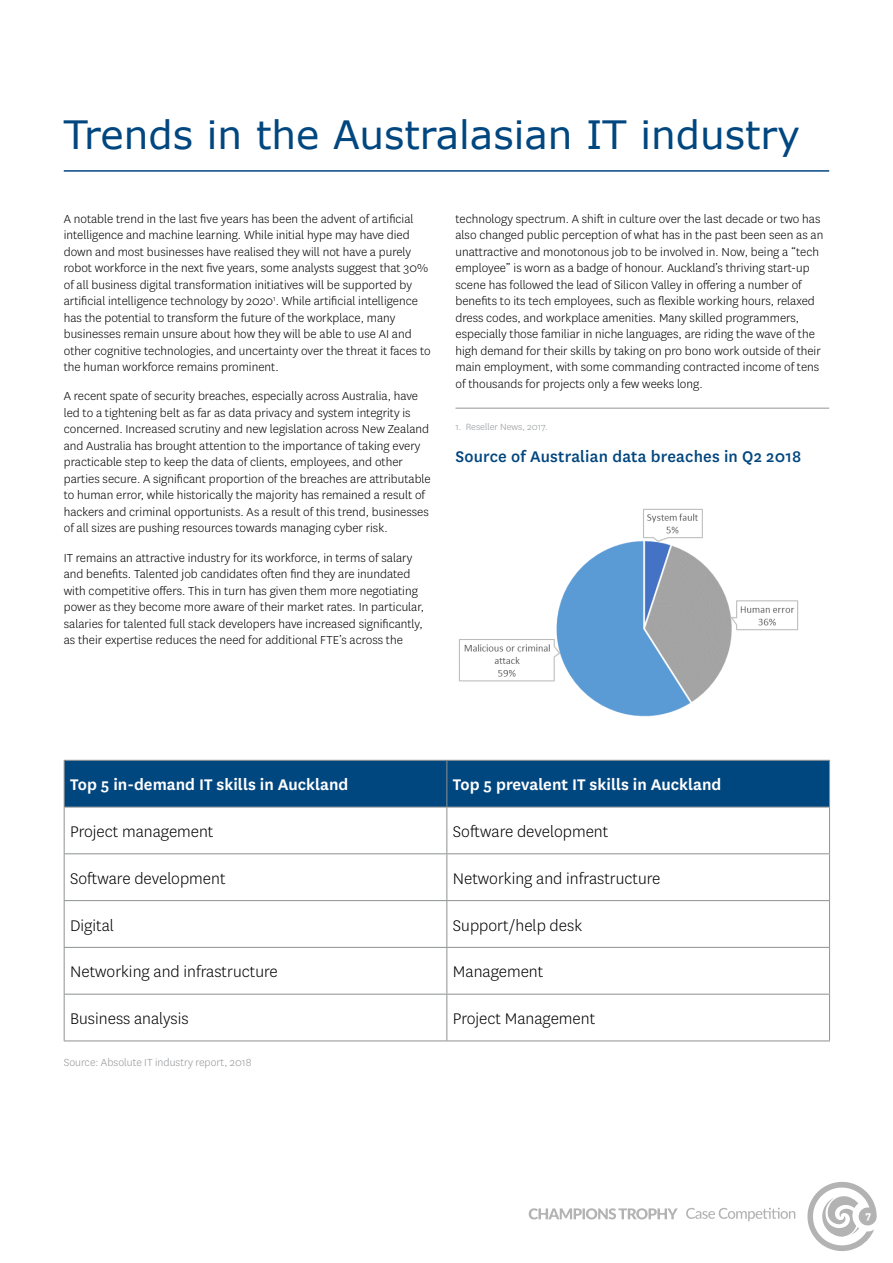
<style>
.page{position:relative;width:893px;height:1263px;background:#fff}
.page>*{position:absolute;margin:0;border:0;box-sizing:border-box;transform-origin:0 0}
.t1{font:39px "Verdana";color:#00467f}
.t2{font:300 18px "National";color:#000}
.t3{font:600 18px "National";color:#fff}
.t4{font:500 18px "National";letter-spacing:.01em;color:#00467f}
.t5{font:300 13.5px/16.5px "National";color:#000}
.t6{font:300 12px "National";color:#939598}
.t7{font:700 12px "National";color:#fff}
.t8{font:300 10.5px "National";color:#939598}
</style>
<div class="page">
<svg style="left:807px;top:1182px;width:70px;height:69px"></svg>
<svg style="left:529px;top:1208px;width:149px;height:11px"></svg>
<svg style="left:686px;top:1207px;width:109px;height:14px"></svg>
<hr style="left:64px;top:170px;width:765px;height:2px;background:#00467f">
<hr style="left:455px;top:408px;width:374px;height:1px;background:#939598">
<div style="left:65px;top:761px;width:764px;height:46px;background:#00467f"></div>
<hr style="left:64px;top:760px;width:383px;height:1px;background:#8e9191">
<hr style="left:64px;top:761px;width:1px;height:46px;background:#8e9191">
<hr style="left:447px;top:760px;width:383px;height:1px;background:#8e9191">
<hr style="left:446px;top:761px;width:1px;height:46px;background:#8e9191">
<hr style="left:829px;top:761px;width:1px;height:46px;background:#8e9191">
<hr style="left:64px;top:807px;width:383px;height:1px;background:#8e9191">
<hr style="left:64px;top:807px;width:1px;height:46px;background:#8e9191">
<hr style="left:447px;top:807px;width:383px;height:1px;background:#8e9191">
<hr style="left:446px;top:807px;width:1px;height:46px;background:#8e9191">
<hr style="left:829px;top:807px;width:1px;height:46px;background:#8e9191">
<hr style="left:64px;top:853px;width:383px;height:1px;background:#8e9191">
<hr style="left:64px;top:854px;width:1px;height:46px;background:#8e9191">
<hr style="left:447px;top:853px;width:383px;height:1px;background:#8e9191">
<hr style="left:446px;top:854px;width:1px;height:46px;background:#8e9191">
<hr style="left:829px;top:854px;width:1px;height:46px;background:#8e9191">
<hr style="left:64px;top:900px;width:383px;height:1px;background:#8e9191">
<hr style="left:64px;top:901px;width:1px;height:46px;background:#8e9191">
<hr style="left:447px;top:900px;width:383px;height:1px;background:#8e9191">
<hr style="left:446px;top:901px;width:1px;height:46px;background:#8e9191">
<hr style="left:829px;top:901px;width:1px;height:46px;background:#8e9191">
<hr style="left:64px;top:947px;width:383px;height:1px;background:#8e9191">
<hr style="left:64px;top:948px;width:1px;height:46px;background:#8e9191">
<hr style="left:447px;top:947px;width:383px;height:1px;background:#8e9191">
<hr style="left:446px;top:948px;width:1px;height:46px;background:#8e9191">
<hr style="left:829px;top:948px;width:1px;height:46px;background:#8e9191">
<hr style="left:64px;top:994px;width:383px;height:1px;background:#8e9191">
<hr style="left:64px;top:994px;width:1px;height:46px;background:#8e9191">
<hr style="left:447px;top:994px;width:383px;height:1px;background:#8e9191">
<hr style="left:446px;top:994px;width:1px;height:46px;background:#8e9191">
<hr style="left:829px;top:994px;width:1px;height:46px;background:#8e9191">
<hr style="left:64px;top:1040px;width:383px;height:1px;background:#8e9191">
<hr style="left:447px;top:1040px;width:383px;height:1px;background:#8e9191">
<img style="left:459px;top:508px;width:340px;height:209px">
<h1 class="t1" style="left:64px;top:108px;width:738px">Trends in the Australasian IT industry</h1>
<p class="t5" style="left:64px;top:210px;width:368px">A notable trend in the last five years has been the advent of artificial intelligence and machine learning. While initial hype may have died down and most businesses have realised they will not have a purely robot workforce in the next five years, some analysts suggest that 30% of all business digital transformation initiatives will be supported by artificial intelligence technology by 2020<sup>1</sup>. While artificial intelligence has the potential to transform the future of the workplace, many businesses remain unsure about how they will be able to use AI and other cognitive technologies, and uncertainty over the threat it faces to the human workforce remains prominent.</p>
<p class="t5" style="left:64px;top:388px;width:368px">A recent spate of security breaches, especially across Australia, have led to a tightening belt as far as data privacy and system integrity is concerned. Increased scrutiny and new legislation across New Zealand and Australia has brought attention to the importance of taking every practicable step to keep the data of clients, employees, and other parties secure. A significant proportion of the breaches are attributable to human error, while historically the majority has remained a result of hackers and criminal opportunists. As a result of this trend, businesses of all sizes are pushing resources towards managing cyber risk.</p>
<p class="t5" style="left:64px;top:549px;width:362px">IT remains an attractive industry for its workforce, in terms of salary and benefits. Talented job candidates often find they are inundated with competitive offers. This in turn has given them more negotiating power as they become more aware of their market rates. In particular, salaries for talented full stack developers have increased significantly, as their expertise reduces the need for additional FTE’s across the</p>
<p class="t5" style="left:455px;top:210px;width:369px">technology spectrum. A shift in culture over the last decade or two has also changed public perception of what has in the past been seen as an unattractive and monotonous job to be involved in. Now, being a “tech employee” is worn as a badge of honour. Auckland’s thriving start-up scene has followed the lead of Silicon Valley in offering a number of benefits to its tech employees, such as flexible working hours, relaxed dress codes, and workplace amenities. Many skilled programmers, especially those familiar in niche languages, are riding the wave of the high demand for their skills by taking on pro bono work outside of their main employment, with some commanding contracted income of tens of thousands for projects only a few weeks long.</p>
<p class="t8" style="left:455px;top:420px;width:94px">1. Reseller News, 2017.</p>
<h2 class="t4" style="left:455px;top:444px;width:347px">Source of Australian data breaches in Q2 2018</h2>
<h2 class="t3" style="left:70px;top:772px;width:280px">Top 5 in-demand IT skills in Auckland</h2>
<h2 class="t3" style="left:453px;top:772px;width:270px">Top 5 prevalent IT skills in Auckland</h2>
<h2 class="t2" style="left:70px;top:820px;width:145px">Project management</h2>
<h2 class="t2" style="left:453px;top:820px;width:157px">Software development</h2>
<h2 class="t2" style="left:70px;top:867px;width:157px">Software development</h2>
<h2 class="t2" style="left:453px;top:867px;width:209px">Networking and infrastructure</h2>
<h2 class="t2" style="left:70px;top:914px;width:45px">Digital</h2>
<h2 class="t2" style="left:453px;top:914px;width:131px">Support/help desk</h2>
<h2 class="t2" style="left:70px;top:961px;width:209px">Networking and infrastructure</h2>
<h2 class="t2" style="left:453px;top:961px;width:92px">Management</h2>
<h2 class="t2" style="left:70px;top:1007px;width:120px">Business analysis</h2>
<h2 class="t2" style="left:453px;top:1007px;width:144px">Project Management</h2>
<p class="t6" style="left:64px;top:1055px;width:189px">Source: Absolute IT industry report, 2018</p>
<p class="t7" style="left:865px;top:1207px;width:7px">7</p>
</div>
